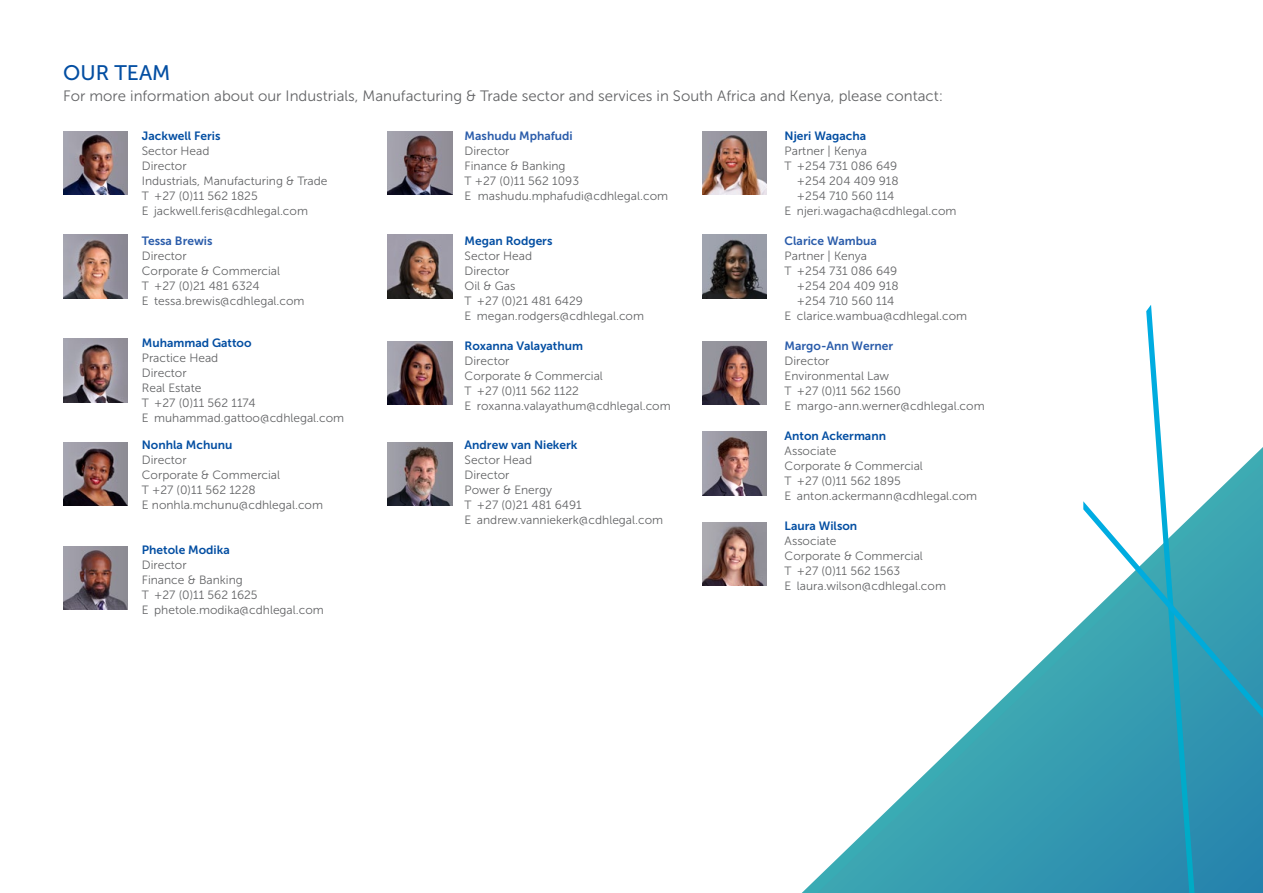
<style>
.page{position:relative;width:1263px;height:893px;background:#fff}
.page>*{position:absolute;margin:0;border:0;box-sizing:border-box;transform-origin:0 0}
.t1{font:21px "Museo Sans 500";color:#034ea2}
.t2{font:15px "Museo Sans 300";color:#636466}
.t3{font:12px/15px "Museo Sans 300";color:#636466}
.t4{font:12px "Museo Sans 700";color:#034ea2}
.t5{font:12px "Museo Sans 700";color:#2a5caa}
</style>
<div class="page">
<svg style="left:802px;top:621px;width:281px;height:272px"></svg>
<svg style="left:1083px;top:305px;width:180px;height:588px"></svg>
<img style="left:63px;top:131px;width:65px;height:64px">
<img style="left:63px;top:235px;width:65px;height:64px">
<img style="left:388px;top:235px;width:64px;height:64px">
<img style="left:63px;top:339px;width:65px;height:63px">
<img style="left:388px;top:131px;width:64px;height:64px">
<img style="left:63px;top:442px;width:65px;height:64px">
<img style="left:702px;top:131px;width:65px;height:64px">
<img style="left:702px;top:235px;width:65px;height:64px">
<img style="left:702px;top:341px;width:65px;height:64px">
<img style="left:388px;top:341px;width:64px;height:64px">
<img style="left:63px;top:546px;width:65px;height:64px">
<img style="left:388px;top:442px;width:64px;height:64px">
<img style="left:702px;top:432px;width:65px;height:63px">
<img style="left:702px;top:522px;width:65px;height:64px">
<h1 class="t1" style="left:63px;top:61px;width:109px">OUR TEAM</h1>
<p class="t2" style="left:63px;top:88px;width:881px">For more information about our Industrials, Manufacturing &amp; Trade sector and services in South Africa and Kenya, please contact:</p>
<p class="t4" style="left:142px;top:129px;width:80px">Jackwell Feris</p>
<p class="t3" style="left:142px;top:144px;width:187px">Sector Head<br>Director<br>Industrials, Manufacturing &amp; Trade<br>T +27 (0)11 562 1825<br>E jackwell.feris@cdhlegal.com</p>
<p class="t5" style="left:142px;top:234px;width:72px">Tessa Brewis</p>
<p class="t3" style="left:142px;top:249px;width:164px">Director<br>Corporate &amp; Commercial<br>T +27 (0)21 481 6324<br>E tessa.brewis@cdhlegal.com</p>
<p class="t4" style="left:142px;top:336px;width:111px">Muhammad Gattoo</p>
<p class="t3" style="left:142px;top:351px;width:204px">Practice Head<br>Director<br>Real Estate<br>T +27 (0)11 562 1174<br>E muhammad.gattoo@cdhlegal.com</p>
<p class="t4" style="left:142px;top:438px;width:92px">Nonhla Mchunu</p>
<p class="t3" style="left:142px;top:453px;width:183px">Director<br>Corporate &amp; Commercial<br>T +27 (0)11 562 1228<br>E nonhla.mchunu@cdhlegal.com</p>
<p class="t4" style="left:142px;top:543px;width:89px">Phetole Modika</p>
<p class="t3" style="left:142px;top:558px;width:183px">Director<br>Finance &amp; Banking<br>T +27 (0)11 562 1625<br>E phetole.modika@cdhlegal.com</p>
<p class="t5" style="left:465px;top:129px;width:110px">Mashudu Mphafudi</p>
<p class="t3" style="left:465px;top:144px;width:205px">Director<br>Finance &amp; Banking<br>T +27 (0)11 562 1093<br>E mashudu.mphafudi@cdhlegal.com</p>
<p class="t4" style="left:465px;top:234px;width:89px">Megan Rodgers</p>
<p class="t3" style="left:465px;top:249px;width:181px">Sector Head<br>Director<br>Oil &amp; Gas<br>T +27 (0)21 481 6429<br>E megan.rodgers@cdhlegal.com</p>
<p class="t4" style="left:465px;top:339px;width:120px">Roxanna Valayathum</p>
<p class="t3" style="left:465px;top:354px;width:208px">Director<br>Corporate &amp; Commercial<br>T +27 (0)11 562 1122<br>E roxanna.valayathum@cdhlegal.com</p>
<p class="t4" style="left:465px;top:438px;width:114px">Andrew van Niekerk</p>
<p class="t3" style="left:465px;top:452px;width:200px">Sector Head<br>Director<br>Power &amp; Energy<br>T +27 (0)21 481 6491<br>E andrew.vanniekerk@cdhlegal.com</p>
<p class="t4" style="left:785px;top:129px;width:83px">Njeri Wagacha</p>
<p class="t3" style="left:785px;top:144px;width:84px">Partner | Kenya</p>
<p class="t3" style="left:785px;top:159px;width:114px">T +254 731 086 649</p>
<p class="t3" style="left:797px;top:174px;width:103px">+254 204 409 918</p>
<p class="t3" style="left:797px;top:189px;width:99px">+254 710 560 114</p>
<p class="t3" style="left:785px;top:204px;width:173px">E njeri.wagacha@cdhlegal.com</p>
<p class="t5" style="left:785px;top:234px;width:94px">Clarice Wambua</p>
<p class="t3" style="left:785px;top:249px;width:84px">Partner | Kenya</p>
<p class="t3" style="left:785px;top:264px;width:114px">T +254 731 086 649</p>
<p class="t3" style="left:797px;top:279px;width:103px">+254 204 409 918</p>
<p class="t3" style="left:797px;top:294px;width:99px">+254 710 560 114</p>
<p class="t3" style="left:785px;top:309px;width:184px">E clarice.wambua@cdhlegal.com</p>
<p class="t5" style="left:785px;top:339px;width:110px">Margo-Ann Werner</p>
<p class="t3" style="left:785px;top:354px;width:202px">Director<br>Environmental Law<br>T +27 (0)11 562 1560<br>E margo-ann.werner@cdhlegal.com</p>
<p class="t4" style="left:785px;top:429px;width:103px">Anton Ackermann</p>
<p class="t3" style="left:785px;top:444px;width:194px">Associate<br>Corporate &amp; Commercial<br>T +27 (0)11 562 1895<br>E anton.ackermann@cdhlegal.com</p>
<p class="t4" style="left:785px;top:519px;width:74px">Laura Wilson</p>
<p class="t3" style="left:785px;top:534px;width:163px">Associate<br>Corporate &amp; Commercial<br>T +27 (0)11 562 1563<br>E laura.wilson@cdhlegal.com</p>
</div>
